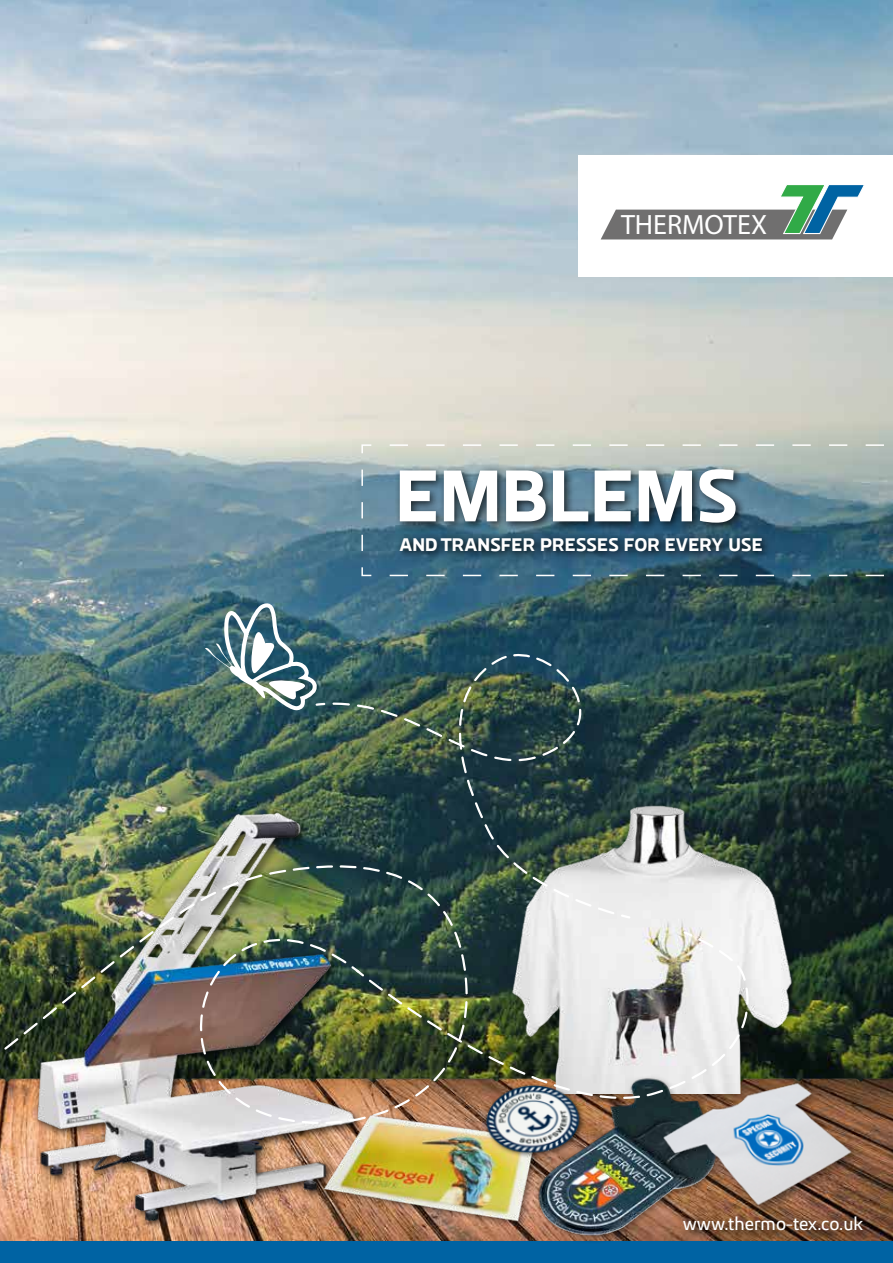
<style>
.page{position:relative;width:893px;height:1263px;background:#fff}
.page>*{position:absolute;margin:0;border:0;box-sizing:border-box;transform-origin:0 0}
.t1{font:700 72px "Kuro";letter-spacing:.005em;color:#fff}
.t2{font:28.05px "Myriad MM 700 Sk 600";color:#fff}
.t3{font:700 18px "Kuro";letter-spacing:.01em;color:#fff}
.t4{font:500 18px "Kuro";color:#fff}
</style>
<div class="page">
<img style="left:0;top:0;width:893px;height:1242px">
<img style="left:0;top:34px;width:893px;height:1207px">
<div style="left:578px;top:155px;width:315px;height:121px;background:#fff"></div>
<svg style="left:601px;top:185px;width:263px;height:54px"></svg>
<svg style="left:361px;top:444px;width:532px;height:133px;background:#74919a"></svg>
<div style="left:394px;top:464px;width:353px;height:69px;background:#000;opacity:.75"></div>
<svg style="left:395px;top:532px;width:377px;height:29px;background:#254a60"></svg>
<div style="left:0;top:1242px;width:893px;height:21px;background:#0063a3"></div>
<div style="left:679px;top:1212px;width:194px;height:29px;background:#000;opacity:.8"></div>
<img style="left:36px;top:1137px;width:283px;height:85px">
<svg style="left:0;top:1118px;width:5px;height:22px"></svg>
<img style="left:0;top:738px;width:314px;height:380px">
<img style="left:632px;top:789px;width:185px;height:282px">
<div style="left:534px;top:1074px;width:190px;height:170px;background:#000;opacity:.4"></div>
<img style="left:532px;top:1137px;width:188px;height:103px">
<img style="left:656px;top:1071px;width:207px;height:143px">
<div style="left:322px;top:1112px;width:221px;height:116px;background:#000;opacity:.5"></div>
<img style="left:319px;top:1137px;width:233px;height:88px">
<div style="left:484px;top:1083px;width:102px;height:76px;background:#000;opacity:.5"></div>
<img style="left:479px;top:1137px;width:108px;height:16px">
<img style="left:21px;top:839px;width:730px;height:298px">
<img style="left:314px;top:654px;width:318px;height:266px">
<img style="left:204px;top:597px;width:115px;height:117px">
<h2 class="t2" style="left:621px;top:207px;width:147px">THERMOTEX</h2>
<h1 class="t1" style="left:395px;top:450px;width:344px">EMBLEMS</h1>
<p class="t3" style="left:399px;top:533px;width:365px">AND TRANSFER PRESSES FOR EVERY USE</p>
<p class="t4" style="left:683px;top:1212px;width:182px">www.thermo-tex.co.uk</p>
</div>
